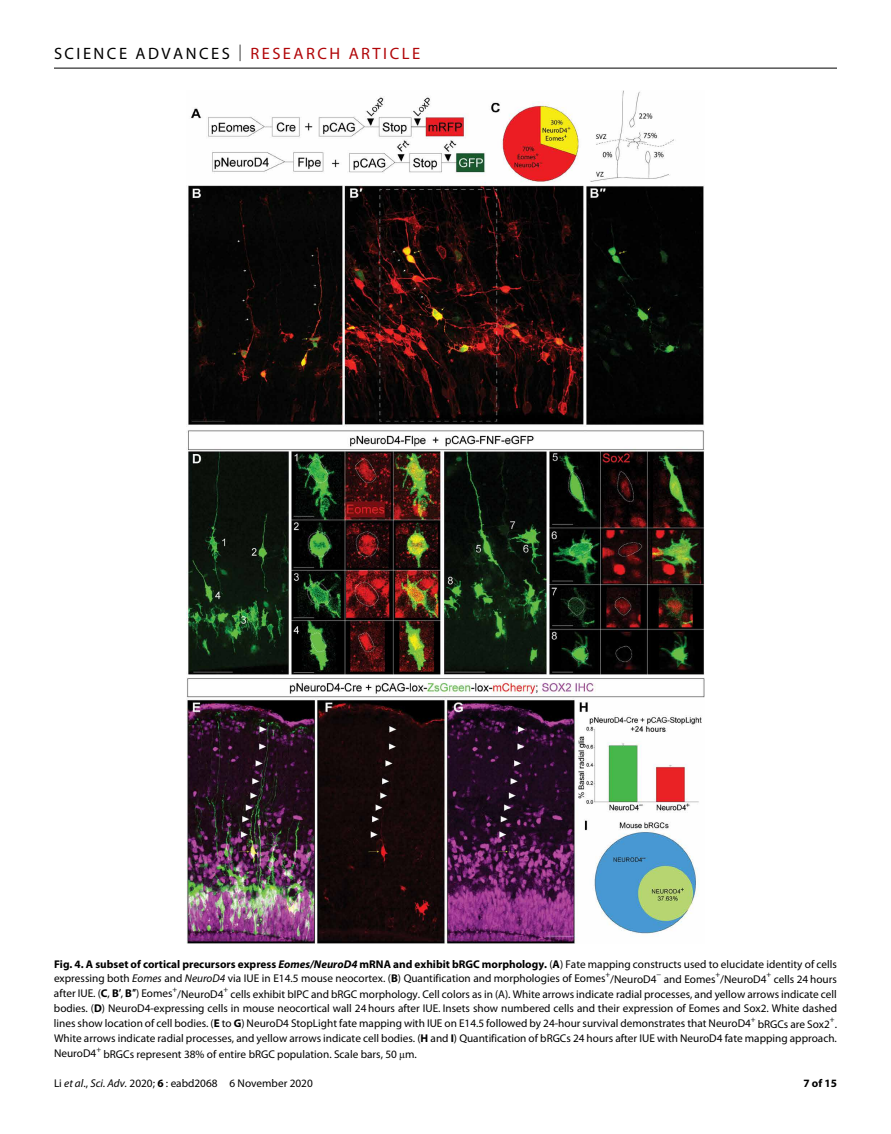
<style>
.page{position:relative;width:891px;height:1134px;background:#fff}
.page>*{position:absolute;margin:0;border:0;box-sizing:border-box;transform-origin:0 0}
.t1{font:16.5px "Myriad Pro";letter-spacing:.15em;color:#000}
.t2{font:11.25px/15px "Myriad Pro";color:#000;text-align:justify}
.t3{font:700 11.25px "Myriad Pro";color:#000}
.s1{font-weight:300}
.s2{color:#b10508}
.s3{font-weight:700}
.s4{font-weight:700;font-style:italic}
.s5{font-style:italic}
</style>
<div class="page">
<hr style="left:54px;top:68px;width:783px;height:1px;background:#000">
<img style="left:186px;top:90px;width:519px;height:854px">
<h1 class="t1" style="left:54px;top:40px;width:368px">SCIENCE ADVANCES <span class="s1">|</span> <span class="s2">RESEARCH ARTICLE</span></h1>
<p class="t2" style="left:54px;top:956px;width:785px"><span class="s3">Fig. 4. A subset of cortical precursors express</span> <span class="s4">Eomes/NeuroD4</span> <span class="s3">mRNA and exhibit bRGC morphology.</span> (<span class="s3">A</span>) Fate mapping constructs used to elucidate identity of cells expressing both <span class="s5">Eomes</span> and <span class="s5">NeuroD4</span> via IUE in E14.5 mouse neocortex. (<span class="s3">B</span>) Quantification and morphologies of Eomes<sup>+</sup>/NeuroD4<sup>−</sup> and Eomes<sup>+</sup>/NeuroD4<sup>+</sup> cells 24 hours after IUE. (<span class="s3">C</span>, <span class="s3">B′</span>, <span class="s3">B″</span>) Eomes<sup>+</sup>/NeuroD4<sup>+</sup> cells exhibit bIPC and bRGC morphology. Cell colors as in (A). White arrows indicate radial processes, and yellow arrows indicate cell bodies. (<span class="s3">D</span>) NeuroD4-expressing cells in mouse neocortical wall 24 hours after IUE. Insets show numbered cells and their expression of Eomes and Sox2. White dashed lines show location of cell bodies. (<span class="s3">E</span> to <span class="s3">G</span>) NeuroD4 StopLight fate mapping with IUE on E14.5 followed by 24-hour survival demonstrates that NeuroD4<sup>+</sup> bRGCs are Sox2<sup>+</sup>.<br>White arrows indicate radial processes, and yellow arrows indicate cell bodies. (<span class="s3">H</span> and <span class="s3">I</span>) Quantification of bRGCs 24 hours after IUE with NeuroD4 fate mapping approach.<br>NeuroD4<sup>+</sup> bRGCs represent 38% of entire bRGC population. Scale bars, 50 m.</p>
<p class="t2" style="left:54px;top:1076px;width:260px">Li <span class="s5">et al</span>., <span class="s5">Sci. Adv.</span> 2020; <span class="s3">6</span> : eabd2068 6 November 2020</p>
<p class="t3" style="left:803px;top:1074px;width:35px">7 of 15</p>
</div>
